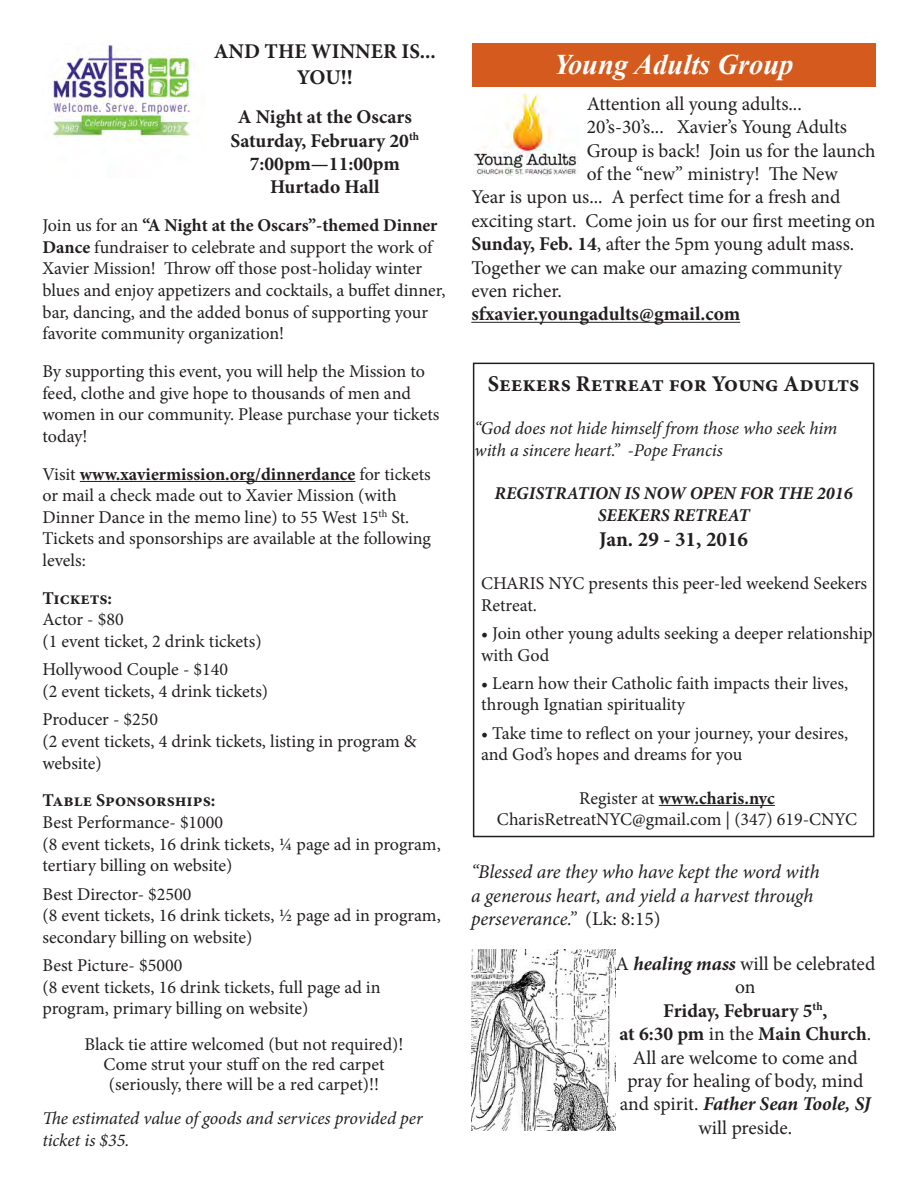
<style>
.page{position:relative;width:918px;height:1188px;background:#fff}
.page>*{position:absolute;margin:0;border:0;box-sizing:border-box;transform-origin:0 0}
.t1{font:italic 700 28.5px "Times New Roman";color:#fff}
.t2{font:700 22.5px "Minion Pro";color:#231f20}
.t3{font:700 21px/25.2px "Minion Pro";color:#231f20;text-align:center}
.t4{font:19.5px/23.4px "Minion Pro";letter-spacing:-.005em;color:#231f20;text-align:center}
.t5{font:700 19.5px "Minion Pro";letter-spacing:-.015em;color:#231f20}
.t6{font:italic 19.5px/23.4px "Minion Pro";letter-spacing:-.005em;color:#231f20}
.t7{font:18px/21.6px "Minion Pro";color:#231f20}
.t8{font:italic 18px/21.6px "Minion Pro";letter-spacing:-.005em;color:#231f20}
.t9{font:700 18px "Minion Pro";color:#231f20}
.t10{font:italic 700 18px/21.6px "Minion Pro";color:#231f20;text-align:center}
.s1{font-weight:700}
.s2{font-weight:400}
.s3{font-style:normal}
.s4{font-weight:700;font-style:italic}
</style>
<div class="page">
<hr style="left:80px;top:481px;width:275px;height:1px;background:#231f20">
<img style="left:53px;top:45px;width:139px;height:93px">
<hr style="left:471px;top:322px;width:269px;height:1px;background:#231f20">
<img style="left:473px;top:95px;width:104px;height:80px">
<hr style="left:659px;top:805px;width:116px;height:1px;background:#231f20">
<div style="left:473px;top:363px;width:401px;height:474px;border:2px solid #231f20"></div>
<img style="left:472px;top:949px;width:143px;height:181px">
<div style="left:472px;top:43px;width:404px;height:43px;background:#d55a1e"></div>
<p class="t3" style="left:214px;top:39px;width:224px">AND THE WINNER IS...<br>YOU!!</p>
<p class="t5" style="left:238px;top:103px;width:176px">A Night at the Oscars</p>
<p class="t5" style="left:231px;top:127px;width:190px">Saturday, February 20<sup>th</sup></p>
<p class="t5" style="left:250px;top:150px;width:151px">7:00pm—11:00pm</p>
<p class="t5" style="left:270px;top:173px;width:111px">Hurtado Hall</p>
<p class="t7" style="left:42px;top:215px;width:405px">Join us for an <span class="s1">“A Night at the Oscars”-themed Dinner Dance</span> fundraiser to celebrate and support the work of Xavier Mission! Throw off those post-holiday winter blues and enjoy appetizers and cocktails, a buffet dinner, bar, dancing, and the added bonus of supporting your favorite community organization!</p>
<p class="t7" style="left:42px;top:361px;width:399px">By supporting this event, you will help the Mission to feed, clothe and give hope to thousands of men and women in our community. Please purchase your tickets today!</p>
<p class="t7" style="left:42px;top:463px;width:390px">Visit <span class="s1">www.xaviermission.org/dinnerdance</span> for tickets or mail a check made out to Xavier Mission (with Dinner Dance in the memo line) to 55 West 15<sup>th</sup> St.<br>Tickets and sponsorships are available at the following levels:</p>
<p class="t9" style="left:42px;top:585px;width:71px">Tickets:</p>
<p class="t7" style="left:42px;top:609px;width:83px">Actor - $80</p>
<p class="t7" style="left:42px;top:631px;width:221px">(1 event ticket, 2 drink tickets)</p>
<p class="t7" style="left:42px;top:659px;width:187px">Hollywood Couple - $140</p>
<p class="t7" style="left:42px;top:681px;width:227px">(2 event tickets, 4 drink tickets)</p>
<p class="t7" style="left:42px;top:709px;width:117px">Producer - $250</p>
<p class="t7" style="left:42px;top:731px;width:376px">(2 event tickets, 4 drink tickets, listing in program &amp; website)</p>
<p class="t9" style="left:42px;top:788px;width:174px">Table Sponsorships:</p>
<p class="t7" style="left:42px;top:812px;width:182px">Best Performance- $1000</p>
<p class="t7" style="left:42px;top:833px;width:400px">(8 event tickets, 16 drink tickets, ¼ page ad in program, tertiary billing on website)</p>
<p class="t7" style="left:42px;top:883px;width:150px">Best Director- $2500</p>
<p class="t7" style="left:42px;top:905px;width:400px">(8 event tickets, 16 drink tickets, ½ page ad in program, secondary billing on website)</p>
<p class="t7" style="left:42px;top:955px;width:141px">Best Picture- $5000</p>
<p class="t7" style="left:42px;top:976px;width:340px">(8 event tickets, 16 drink tickets, full page ad in program, primary billing on website)</p>
<p class="t7" style="left:85px;top:1034px;width:320px">Black tie attire welcomed (but not required)!</p>
<p class="t7" style="left:103px;top:1054px;width:283px">Come strut your stuff on the red carpet</p>
<p class="t7" style="left:109px;top:1073px;width:272px">(seriously, there will be a red carpet)!!</p>
<p class="t8" style="left:42px;top:1107px;width:382px">The estimated value of goods and services provided per ticket is $35.</p>
<p class="t1" style="left:554px;top:45px;width:241px">Young Adults Group</p>
<p class="t4" style="left:587px;top:92px;width:217px">Attention all young adults...</p>
<p class="t4" style="left:587px;top:115px;width:262px">20’s-30’s... Xavier’s Young Adults</p>
<p class="t4" style="left:587px;top:139px;width:290px">Group is back! Join us for the launch</p>
<p class="t4" style="left:587px;top:162px;width:253px">of the “new” ministry! The New</p>
<p class="t4" style="left:471px;top:186px;width:371px">Year is upon us... A perfect time for a fresh and</p>
<p class="t4" style="left:471px;top:209px;width:406px">exciting start. Come join us for our first meeting on</p>
<p class="t4" style="left:471px;top:232px;width:384px"><span class="s1">Sunday, Feb. 14</span>, after the 5pm young adult mass.</p>
<p class="t4" style="left:471px;top:256px;width:372px">Together we can make our amazing community</p>
<p class="t4" style="left:471px;top:279px;width:92px">even richer.</p>
<p class="t5" style="left:471px;top:300px;width:270px">sfxavier.youngadults@gmail.com</p>
<p class="t2" style="left:488px;top:368px;width:373px">Seekers Retreat for Young Adults</p>
<p class="t8" style="left:474px;top:418px;width:364px">“God does not hide himself from those who seek him</p>
<p class="t8" style="left:474px;top:439px;width:250px">with a sincere heart.” -Pope Francis</p>
<p class="t10" style="left:495px;top:482px;width:359px">REGISTRATION IS NOW OPEN FOR THE 2016<br>SEEKERS RETREAT</p>
<p class="t3" style="left:599px;top:526px;width:150px">Jan. 29 - 31, 2016</p>
<p class="t7" style="left:481px;top:573px;width:388px">CHARIS NYC presents this peer-led weekend Seekers<br>Retreat.</p>
<p class="t7" style="left:481px;top:622px;width:393px">• Join other young adults seeking a deeper relationship with God</p>
<p class="t7" style="left:481px;top:672px;width:369px">• Learn how their Catholic faith impacts their lives, through Ignatian spirituality</p>
<p class="t7" style="left:481px;top:722px;width:369px">• Take time to reflect on your journey, your desires, and God’s hopes and dreams for you</p>
<p class="t9" style="left:579px;top:785px;width:197px"><span class="s2">Register at</span> www.charis.nyc</p>
<p class="t7" style="left:497px;top:809px;width:362px">CharisRetreatNYC@gmail.com | (347) 619-CNYC</p>
<p class="t6" style="left:471px;top:860px;width:350px">“Blessed are they who have kept the word with a generous heart, and yield a harvest through perseverance.” <span class="s3">(Lk: 8:15)</span></p>
<p class="t4" style="left:616px;top:952px;width:261px">A <span class="s4">healing mass</span> will be celebrated on</p>
<p class="t5" style="left:663px;top:997px;width:166px">Friday, February 5<sup>th</sup>,</p>
<p class="t4" style="left:619px;top:1022px;width:253px"><span class="s1">at 6:30 pm</span> in the <span class="s1">Main Church</span>.<br>All are welcome to come and pray for healing of body, mind and spirit. <span class="s4">Father Sean Toole, SJ</span></p>
<p class="t4" style="left:699px;top:1116px;width:95px">will preside.</p>
</div>
